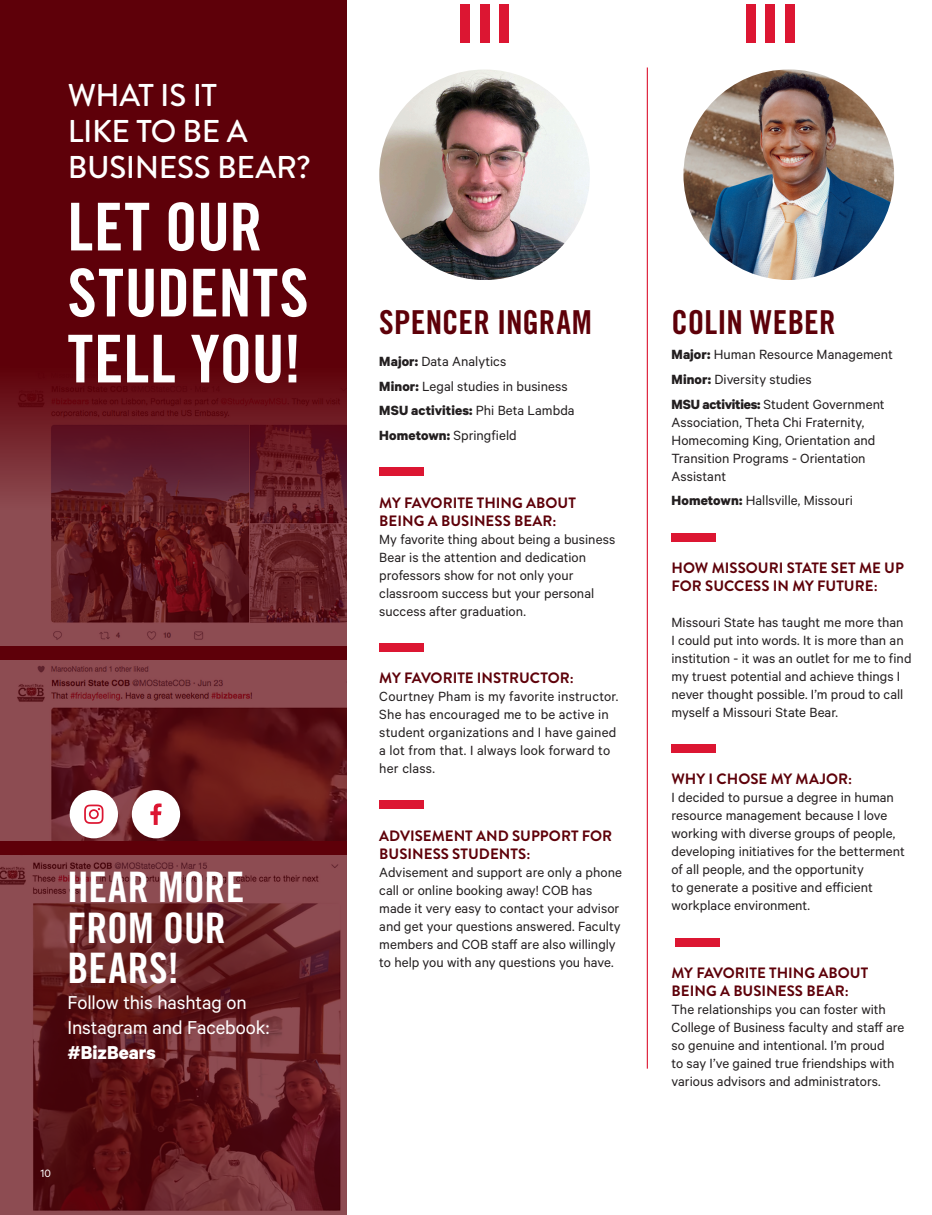
<style>
.page{position:relative;width:932px;height:1215px;background:#fff}
.page>*{position:absolute;margin:0;border:0;box-sizing:border-box;transform-origin:0 0}
.t1{font:66px/66px "Trade Gothic LT Pro Bd Cn 20";letter-spacing:.005em;color:#fff}
.t2{font:42px/40.5px "Trade Gothic LT Pro Bd Cn 20";color:#fff}
.t3{font:33px "Trade Gothic LT Pro Bd Cn 20";letter-spacing:.005em;color:#5e0009}
.t4{font:500 31.5px/36px "Brandon Grotesque";letter-spacing:-.01em;color:#fff}
.t5{font:21px/25.2px "Calibre";letter-spacing:-.005em;color:#fff}
.t6{font:15px/18px "Calibre";color:#231f20}
.t7{font:700 15px/18px "Brandon Grotesque";color:#5e0009}
.t8{font:700 15px "Calibre";letter-spacing:.005em;color:#231f20}
.t9{font:12px "Calibre";color:#fff}
.s1{font-weight:700}
.s2{font-weight:400}
</style>
<div class="page">
<div style="left:379px;top:467px;width:45px;height:9px;background:#dc1632"></div>
<div style="left:379px;top:643px;width:45px;height:9px;background:#dc1632"></div>
<div style="left:379px;top:800px;width:45px;height:9px;background:#dc1632"></div>
<div style="left:671px;top:533px;width:45px;height:8px;background:#dc1632"></div>
<div style="left:671px;top:744px;width:45px;height:9px;background:#dc1632"></div>
<div style="left:675px;top:938px;width:44px;height:8px;background:#dc1632"></div>
<img style="left:683px;top:69px;width:211px;height:211px;border-radius:105px">
<hr style="left:646px;top:68px;width:2px;height:1001px;background:#dc1632">
<img style="left:379px;top:69px;width:211px;height:211px;border-radius:105px">
<div style="left:746px;top:4px;width:9px;height:39px;background:#dc1632"></div>
<div style="left:765px;top:4px;width:10px;height:39px;background:#dc1632"></div>
<div style="left:784px;top:4px;width:10px;height:39px;background:#dc1632"></div>
<div style="left:460px;top:4px;width:10px;height:39px;background:#dc1632"></div>
<div style="left:479px;top:4px;width:10px;height:39px;background:#dc1632"></div>
<div style="left:499px;top:4px;width:10px;height:39px;background:#dc1632"></div>
<div style="left:0;top:0;width:346px;height:1215px;background:#5e0009"></div>
<img style="left:0;top:855px;width:346px;height:360px">
<div style="left:0;top:660px;width:346px;height:181px;background:#8d4c52"></div>
<img style="left:17px;top:660px;width:330px;height:181px">
<svg style="left:0;top:385px;width:11px;height:260px;fill:#8d4c52"></svg>
<img style="left:11px;top:365px;width:336px;height:280px">
<div style="left:70px;top:790px;width:48px;height:48px;background:#fff;border-radius:50%"></div>
<svg style="left:84px;top:805px;width:19px;height:19px"></svg>
<div style="left:132px;top:790px;width:48px;height:48px;background:#fff;border-radius:50%"></div>
<svg style="left:150px;top:803px;width:11px;height:22px"></svg>
<p class="t4" style="left:68px;top:77px;width:244px">WHAT IS IT<br>LIKE TO BE A<br>BUSINESS BEAR?</p>
<p class="t1" style="left:68px;top:193px;width:243px">LET OUR<br>STUDENTS<br>TELL YOU!</p>
<p class="t2" style="left:68px;top:867px;width:178px">HEAR MORE<br>FROM OUR<br>BEARS!</p>
<p class="t5" style="left:68px;top:989px;width:203px">Follow this hashtag on<br>Instagram and Facebook: <span class="s1">#BizBears</span></p>
<p class="t9" style="left:40px;top:1167px;width:12px">10</p>
<p class="t3" style="left:379px;top:303px;width:214px">SPENCER INGRAM</p>
<p class="t6" style="left:379px;top:352px;width:129px"><span class="s1">Major:</span> Data Analytics</p>
<p class="t6" style="left:379px;top:376px;width:190px"><span class="s1">Minor:</span> Legal studies in business</p>
<p class="t8" style="left:379px;top:402px;width:197px">MSU activities: <span class="s2">Phi Beta Lambda</span></p>
<p class="t6" style="left:379px;top:426px;width:139px"><span class="s1">Hometown:</span> Springfield</p>
<p class="t7" style="left:379px;top:494px;width:198px">MY FAVORITE THING ABOUT<br>BEING A BUSINESS BEAR:</p>
<p class="t6" style="left:379px;top:529px;width:237px">My favorite thing about being a business Bear is the attention and dedication professors show for not only your classroom success but your personal success after graduation.</p>
<p class="t7" style="left:379px;top:669px;width:196px">MY FAVORITE INSTRUCTOR:</p>
<p class="t6" style="left:379px;top:687px;width:240px">Courtney Pham is my favorite instructor.<br>She has encouraged me to be active in student organizations and I have gained a lot from that. I always look forward to her class.</p>
<p class="t7" style="left:379px;top:827px;width:234px">ADVISEMENT AND SUPPORT FOR<br>BUSINESS STUDENTS:</p>
<p class="t6" style="left:379px;top:862px;width:244px">Advisement and support are only a phone call or online booking away! COB has made it very easy to contact your advisor and get your questions answered. Faculty members and COB staff are also willingly to help you with any questions you have.</p>
<p class="t3" style="left:671px;top:303px;width:165px">COLIN WEBER</p>
<p class="t6" style="left:671px;top:345px;width:223px"><span class="s1">Major:</span> Human Resource Management</p>
<p class="t6" style="left:671px;top:370px;width:141px"><span class="s1">Minor:</span> Diversity studies</p>
<p class="t6" style="left:671px;top:394px;width:215px"><span class="s1">MSU activities:</span> Student Government<br>Association, Theta Chi Fraternity,<br>Homecoming King, Orientation and<br>Transition Programs - Orientation<br>Assistant</p>
<p class="t6" style="left:671px;top:491px;width:183px"><span class="s1">Hometown:</span> Hallsville, Missouri</p>
<p class="t7" style="left:671px;top:559px;width:234px">HOW MISSOURI STATE SET ME UP<br>FOR SUCCESS IN MY FUTURE:</p>
<p class="t6" style="left:671px;top:613px;width:241px">Missouri State has taught me more than<br>I could put into words. It is more than an institution - it was an outlet for me to find my truest potential and achieve things I never thought possible. I’m proud to call myself a Missouri State Bear.</p>
<p class="t7" style="left:671px;top:771px;width:182px">WHY I CHOSE MY MAJOR:</p>
<p class="t6" style="left:671px;top:788px;width:235px">I decided to pursue a degree in human resource management because I love working with diverse groups of people, developing initiatives for the betterment of all people, and the opportunity<br>to generate a positive and efficient workplace environment.</p>
<p class="t7" style="left:671px;top:964px;width:198px">MY FAVORITE THING ABOUT<br>BEING A BUSINESS BEAR:</p>
<p class="t6" style="left:671px;top:1000px;width:234px">The relationships you can foster with College of Business faculty and staff are so genuine and intentional. I’m proud<br>to say I’ve gained true friendships with various advisors and administrators.</p>
</div>
